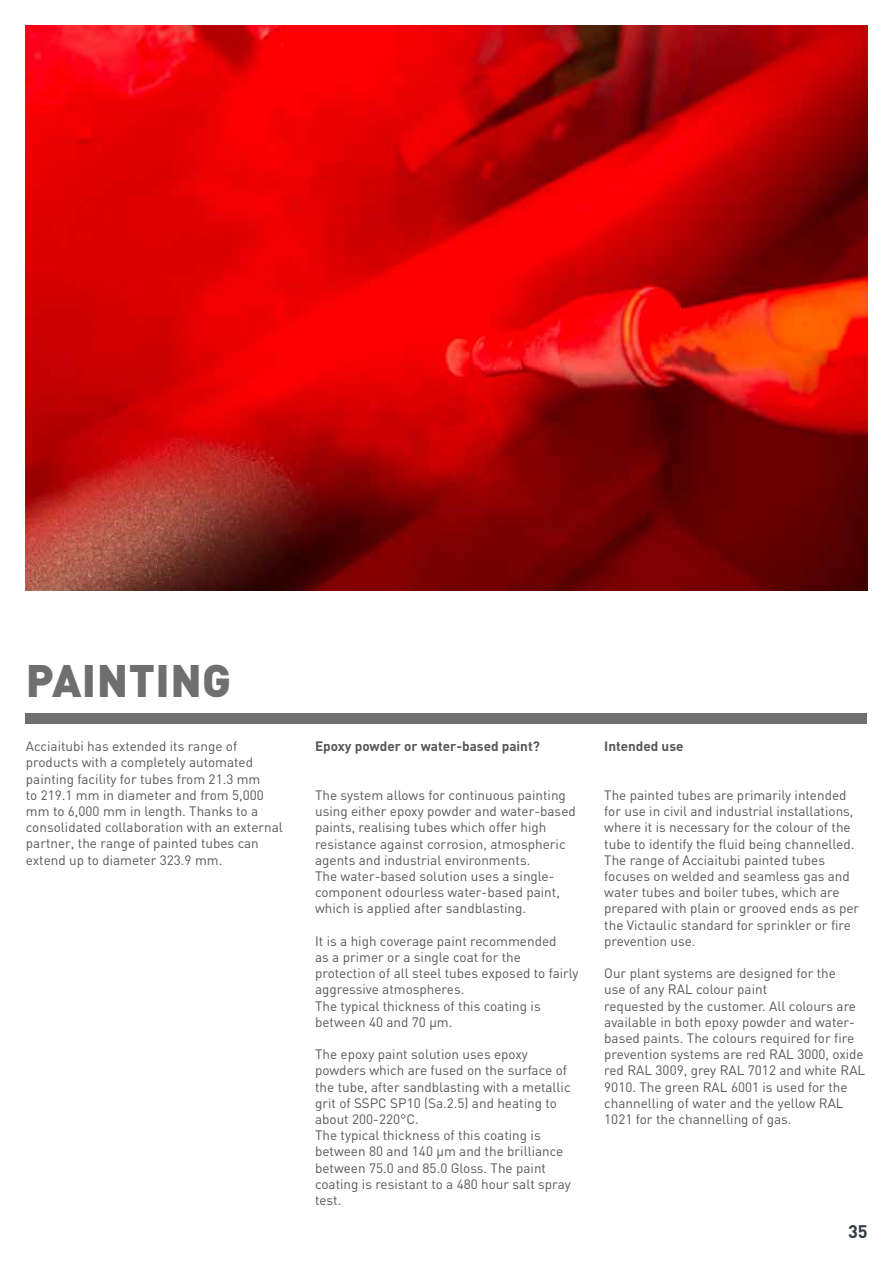
<style>
.page{position:relative;width:893px;height:1263px;background:#fff}
.page>*{position:absolute;margin:0;border:0;box-sizing:border-box;transform-origin:0 0}
.t1{font:900 45px "DIN Pro";letter-spacing:.01em;color:#706f6f}
.t2{font:700 18px "DIN Pro";color:#333b44}
.t3{font:13.5px/16.2px "DIN";color:#575756}
.t4{font:700 13.5px "DIN";color:#575756}
</style>
<div class="page">
<div style="left:26px;top:714px;width:841px;height:10px;background:#706f6f"></div>
<img style="left:26px;top:26px;width:842px;height:564px">
<h1 class="t1" style="left:26px;top:650px;width:207px">PAINTING</h1>
<p class="t3" style="left:26px;top:738px;width:258px">Acciaitubi has extended its range of products with a completely automated painting facility for tubes from 21.3 mm<br>to 219.1 mm in diameter and from 5,000 mm to 6,000 mm in length. Thanks to a consolidated collaboration with an external partner, the range of painted tubes can extend up to diameter 323.9 mm.</p>
<p class="t4" style="left:315px;top:738px;width:226px">Epoxy powder or water-based paint?</p>
<p class="t3" style="left:315px;top:787px;width:262px">The system allows for continuous painting using either epoxy powder and water-based paints, realising tubes which offer high resistance against corrosion, atmospheric agents and industrial environments.<br>The water-based solution uses a single&shy;component odourless water-based paint, which is applied after sandblasting.</p>
<p class="t3" style="left:315px;top:933px;width:265px">It is a high coverage paint recommended<br>as a primer or a single coat for the protection of all steel tubes exposed to fairly aggressive atmospheres.<br>The typical thickness of this coating is between 40 and 70 µm.</p>
<p class="t3" style="left:315px;top:1046px;width:257px">The epoxy paint solution uses epoxy powders which are fused on the surface of the tube, after sandblasting with a metallic grit of SSPC SP10 (Sa.2.5) and heating to about 200-220°C.<br>The typical thickness of this coating is between 80 and 140 μ m and the brilliance between 75.0 and 85.0 Gloss. The paint coating is resistant to a 480 hour salt spray test.</p>
<p class="t4" style="left:604px;top:738px;width:81px">Intended use</p>
<p class="t3" style="left:604px;top:787px;width:256px">The painted tubes are primarily intended for use in civil and industrial installations, where it is necessary for the colour of the tube to identify the fluid being channelled.<br>The range of Acciaitubi painted tubes focuses on welded and seamless gas and water tubes and boiler tubes, which are prepared with plain or grooved ends as per the Victaulic standard for sprinkler or fire prevention use.</p>
<p class="t3" style="left:604px;top:965px;width:263px">Our plant systems are designed for the<br>use of any RAL colour paint<br>requested by the customer. All colours are available in both epoxy powder and water&shy;based paints. The colours required for fire prevention systems are red RAL 3000, oxide red RAL 3009, grey RAL 7012 and white RAL 9010. The green RAL 6001 is used for the channelling of water and the yellow RAL 1021 for the channelling of gas.</p>
<h2 class="t2" style="left:848px;top:1219px;width:21px">35</h2>
</div>
